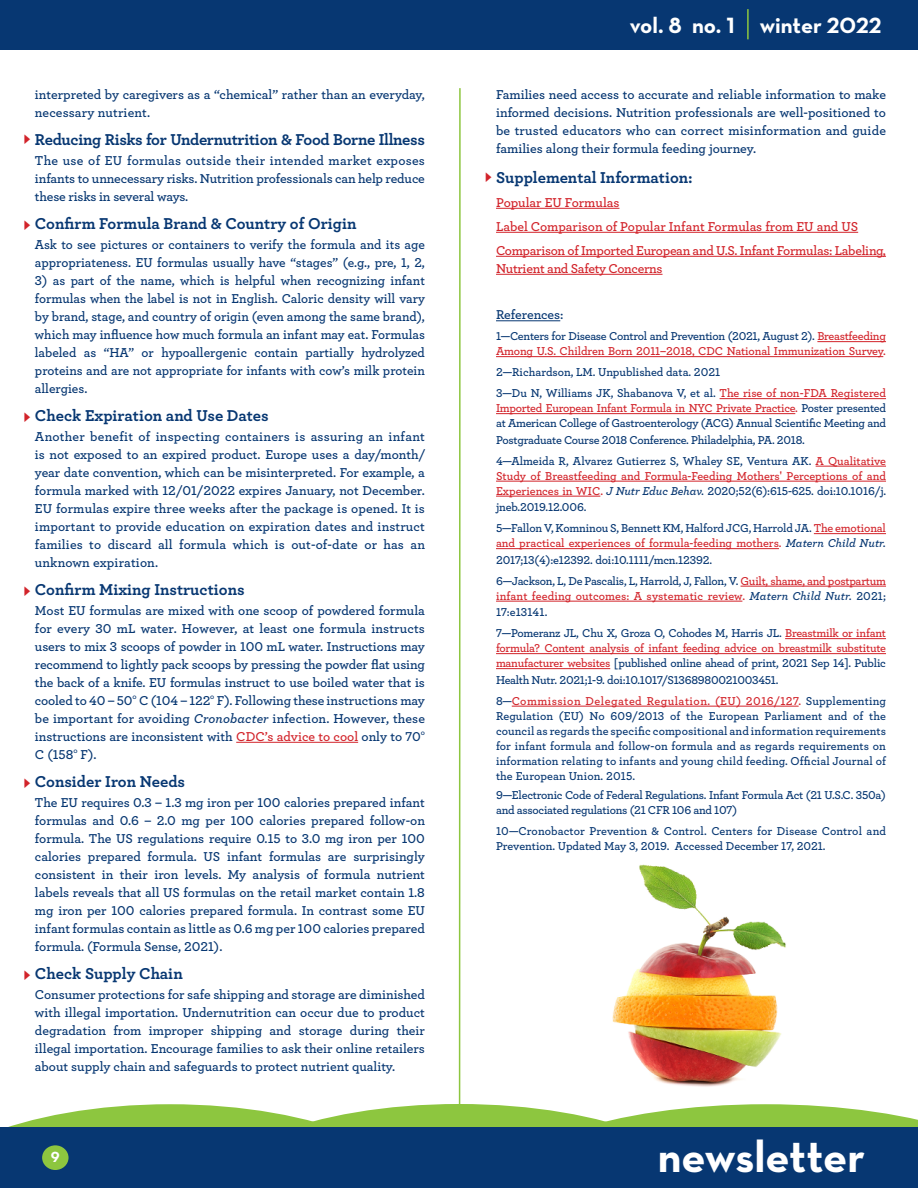
<style>
.page{position:relative;width:918px;height:1188px;background:#fff}
.page>*{position:absolute;margin:0;border:0;box-sizing:border-box;transform-origin:0 0}
.t1{font:700 45px "Neutra Text";color:#fff}
.t2{font:22.5px "Neutra Text Bold Alt";color:#fff}
.t3{font:16.5px "Archer Bold LF";color:#073772}
.t4{font:16.5px "Archer Bold LF";letter-spacing:-.02em;color:#073772}
.t5{font:700 15px "Neutraface Text";color:#fff}
.t6{font:13.5px/18px "Archer Semibold LF";color:#073772;text-align:justify}
.t7{font:13.5px/24px "Archer Semibold LF";letter-spacing:-.02em;color:#d2232a}
.t8{font:12px/15px "Archer Semibold LF";letter-spacing:-.02em;color:#073772}
.t9{font:12px/15px "Archer Semibold LF";letter-spacing:-.02em;color:#d2232a}
.t10{font:12px/15px "Archer Semibold LF";color:#d2232a}
.t11{font:12px/15px "Archer Semibold LF";color:#073772}
.t12{font:12px/21px "Archer Semibold LF";letter-spacing:.01em;color:#073772}
.s1{color:#d2232a}
.s2{font-family:"Archer";font-weight:600;font-style:italic}
.s3{color:#073772}
.s4{font-family:"Archer";font-weight:600;font-style:italic;color:#073772}
</style>
<div class="page">
<hr style="left:459px;top:88px;width:2px;height:1026px;background:#8dc63f">
<svg style="left:0;top:1104px;width:194px;height:24px"></svg>
<svg style="left:194px;top:1104px;width:293px;height:24px;fill:#8dc63f"></svg>
<svg style="left:487px;top:1104px;width:431px;height:24px"></svg>
<div style="left:0;top:1128px;width:918px;height:60px;background:#073772"></div>
<div style="left:42px;top:1145px;width:27px;height:25px;background:#8dc63f;border-radius:50%"></div>
<div style="left:0;top:0;width:918px;height:50px;background:#073772"></div>
<hr style="left:747px;top:9px;width:2px;height:30px;background:#8dc63f">
<hr style="left:236px;top:742px;width:122px;height:1px;background:#d2232a">
<hr style="left:496px;top:208px;width:123px;height:1px;background:#d2232a">
<hr style="left:496px;top:232px;width:362px;height:1px;background:#d2232a">
<hr style="left:496px;top:256px;width:390px;height:1px;background:#d2232a">
<hr style="left:496px;top:274px;width:167px;height:1px;background:#d2232a">
<hr style="left:496px;top:320px;width:64px;height:1px;background:#073772">
<hr style="left:817px;top:341px;width:69px;height:1px;background:#d2232a">
<hr style="left:496px;top:356px;width:387px;height:1px;background:#d2232a">
<hr style="left:720px;top:398px;width:166px;height:1px;background:#d2232a">
<hr style="left:496px;top:413px;width:299px;height:1px;background:#d2232a">
<hr style="left:816px;top:466px;width:70px;height:1px;background:#d2232a">
<hr style="left:496px;top:481px;width:390px;height:1px;background:#d2232a">
<hr style="left:496px;top:496px;width:104px;height:1px;background:#d2232a">
<hr style="left:814px;top:533px;width:72px;height:1px;background:#d2232a">
<hr style="left:496px;top:548px;width:283px;height:1px;background:#d2232a">
<hr style="left:741px;top:586px;width:145px;height:1px;background:#d2232a">
<hr style="left:496px;top:601px;width:246px;height:1px;background:#d2232a">
<hr style="left:785px;top:638px;width:101px;height:1px;background:#d2232a">
<hr style="left:496px;top:653px;width:390px;height:1px;background:#d2232a">
<hr style="left:496px;top:668px;width:114px;height:1px;background:#d2232a">
<hr style="left:512px;top:706px;width:287px;height:1px;background:#d2232a">
<img style="left:612px;top:864px;width:174px;height:223px">
<p class="t6" style="left:35px;top:85px;width:391px">interpreted by caregivers as a “chemical” rather than an everyday, necessary nutrient.</p>
<p class="t4" style="left:18px;top:130px;width:409px"><span class="s1">✔</span>Reducing Risks for Undernutrition &amp; Food Borne Illness</p>
<p class="t6" style="left:35px;top:151px;width:391px">The use of EU formulas outside their intended market exposes infants to unnecessary risks. Nutrition professionals can help reduce these risks in several ways.</p>
<p class="t3" style="left:18px;top:214px;width:340px"><span class="s1">✔</span>Confirm Formula Brand &amp; Country of Origin</p>
<p class="t6" style="left:35px;top:235px;width:392px">Ask to see pictures or containers to verify the formula and its age appropriateness. EU formulas usually have “stages” (e.g., pre, 1, 2,</p>
<p class="t6" style="left:35px;top:271px;width:392px">3) as part of the name, which is helpful when recognizing infant formulas when the label is not in English. Caloric density will vary by brand, stage, and country of origin (even among the same brand), which may influence how much formula an infant may eat. Formulas labeled as “HA” or hypoallergenic contain partially hydrolyzed proteins and are not appropriate for infants with cow’s milk protein allergies.</p>
<p class="t3" style="left:18px;top:406px;width:252px"><span class="s1">✔</span>Check Expiration and Use Dates</p>
<p class="t6" style="left:35px;top:427px;width:392px">Another benefit of inspecting containers is assuring an infant is not exposed to an expired product. Europe uses a day/month/ year date convention, which can be misinterpreted. For example, a formula marked with 12/01/2022 expires January, not December.<br>EU formulas expire three weeks after the package is opened. It is important to provide education on expiration dates and instruct families to discard all formula which is out-of-date or has an unknown expiration.</p>
<p class="t3" style="left:18px;top:580px;width:228px"><span class="s1">✔</span>Confirm Mixing Instructions</p>
<p class="t6" style="left:35px;top:601px;width:392px">Most EU formulas are mixed with one scoop of powdered formula for every 30 mL water. However, at least one formula instructs users to mix 3 scoops of powder in 100 mL water. Instructions may recommend to lightly pack scoops by pressing the powder flat using the back of a knife. EU formulas instruct to use boiled water that is cooled to 40 – 50<sup>o</sup> C (104 – 122<sup>o</sup> F). Following these instructions may be important for avoiding <span class="s2">Cronobacter</span> infection. However, these instructions are inconsistent with <span class="s1">CDC’s advice to cool</span> only to 70<sup>o </sup>C (158<sup>o</sup> F).</p>
<p class="t3" style="left:18px;top:772px;width:169px"><span class="s1">✔</span>Consider Iron Needs</p>
<p class="t6" style="left:35px;top:793px;width:392px">The EU requires 0.3 – 1.3 mg iron per 100 calories prepared infant formulas and 0.6 – 2.0 mg per 100 calories prepared follow-on formula. The US regulations require 0.15 to 3.0 mg iron per 100 calories prepared formula. US infant formulas are surprisingly consistent in their iron levels. My analysis of formula nutrient labels reveals that all US formulas on the retail market contain 1.8 mg iron per 100 calories prepared formula. In contrast some EU infant formulas contain as little as 0.6 mg per 100 calories prepared formula. (Formula Sense, 2021).</p>
<p class="t3" style="left:18px;top:964px;width:167px"><span class="s1">✔</span>Check Supply Chain</p>
<p class="t6" style="left:35px;top:985px;width:392px">Consumer protections for safe shipping and storage are diminished with illegal importation. Undernutrition can occur due to product degradation from improper shipping and storage during their illegal importation. Encourage families to ask their online retailers about supply chain and safeguards to protect nutrient quality.</p>
<p class="t5" style="left:51px;top:1148px;width:10px">9</p>
<h2 class="t2" style="left:630px;top:11px;width:253px">vol. 8 no. 1 winter 2022</h2>
<p class="t6" style="left:496px;top:85px;width:391px">Families need access to accurate and reliable information to make informed decisions. Nutrition professionals are well-positioned to be trusted educators who can correct misinformation and guide families along their formula feeding journey.</p>
<p class="t3" style="left:479px;top:167px;width:215px"><span class="s1">✔</span>Supplemental Information:</p>
<p class="t7" style="left:496px;top:190px;width:391px">Popular EU Formulas<br>Label Comparison of Popular Infant Formulas from EU and US<br>Comparison of Imported European and U.S. Infant Formulas: Labeling,</p>
<p class="t7" style="left:496px;top:256px;width:168px">Nutrient and Safety Concerns</p>
<p class="t6" style="left:496px;top:306px;width:69px">References:</p>
<p class="t9" style="left:496px;top:329px;width:391px"><span class="s3">1—Centers for Disease Control and Prevention (2021, August 2).</span> Breastfeeding<br>Among U.S. Children Born 2011–2018, CDC National Immunization Survey.</p>
<p class="t8" style="left:496px;top:362px;width:392px;line-height:21px">2—Richardson, LM. Unpublished data. 2021<br>3—Du N, Williams JK, Shabanova V, et al. <span class="s1">The rise of non-FDA Registered</span></p>
<p class="t8" style="left:496px;top:401px;width:392px"><span class="s1">Imported European Infant Formula in NYC Private Practice.</span> Poster presented at American College of Gastroenterology (ACG) Annual Scientific Meeting and</p>
<p class="t8" style="left:496px;top:429px;width:392px;line-height:21px">Postgraduate Course 2018 Conference. Philadelphia, PA. 2018.<br>4—Almeida R, Alvarez Gutierrez S, Whaley SE, Ventura AK. <span class="s1">A Qualitative</span></p>
<p class="t10" style="left:496px;top:468px;width:392px">Study of Breastfeeding and Formula-Feeding Mothers' Perceptions of and<br>Experiences in WIC. <span class="s4">J Nutr Educ Behav.</span> <span class="s3">2020;52(6):615-625. doi:10.1016/j.</span></p>
<p class="t8" style="left:496px;top:497px;width:391px;line-height:21px">jneb.2019.12.006.<br>5—Fallon V, Komninou S, Bennett KM, Halford JCG, Harrold JA. <span class="s1">The emotional</span></p>
<p class="t9" style="left:496px;top:535px;width:391px;line-height:16.5px">and practical experiences of formula-feeding mothers. <span class="s4">Matern Child Nutr.<br></span><span class="s3">2017;13(4):e12392. doi:10.1111/mcn.12392.</span></p>
<p class="t9" style="left:496px;top:573px;width:392px"><span class="s3">6—Jackson, L, De Pascalis, L, Harrold, J, Fallon, V.</span> Guilt, shame, and postpartum infant feeding outcomes: A systematic review. <span class="s4">Matern Child Nutr.</span> <span class="s3">2021;</span></p>
<p class="t8" style="left:496px;top:602px;width:392px;line-height:21px">17:e13141.<br>7—Pomeranz JL, Chu X, Groza O, Cohodes M, Harris JL. <span class="s1">Breastmilk or infant</span></p>
<p class="t9" style="left:496px;top:641px;width:392px">formula? Content analysis of infant feeding advice on breastmilk substitute manufacturer websites <span class="s3">[published online ahead of print, 2021 Sep 14]. Public</span></p>
<p class="t12" style="left:496px;top:669px;width:392px">Health Nutr. 2021;1-9. doi:10.1017/S1368980021003451.<br>8—<span class="s1">Commission Delegated Regulation. (EU) 2016/127.</span> Supplementing</p>
<p class="t8" style="left:496px;top:708px;width:392px;text-align:justify">Regulation (EU) No 609/2013 of the European Parliament and of the council as regards the specific compositional and information requirements for infant formula and follow-on formula and as regards requirements on information relating to infants and young child feeding. Official Journal of the European Union. 2015.</p>
<p class="t8" style="left:496px;top:788px;width:391px">9—Electronic Code of Federal Regulations. Infant Formula Act (21 U.S.C. 350a) and associated regulations (21 CFR 106 and 107)</p>
<p class="t11" style="left:496px;top:824px;width:392px">10—Cronobactor Prevention &amp; Control. Centers for Disease Control and<br>Prevention. Updated May 3, 2019. Accessed December 17, 2021.</p>
<h1 class="t1" style="left:658px;top:1129px;width:209px">newsletter</h1>
</div>
